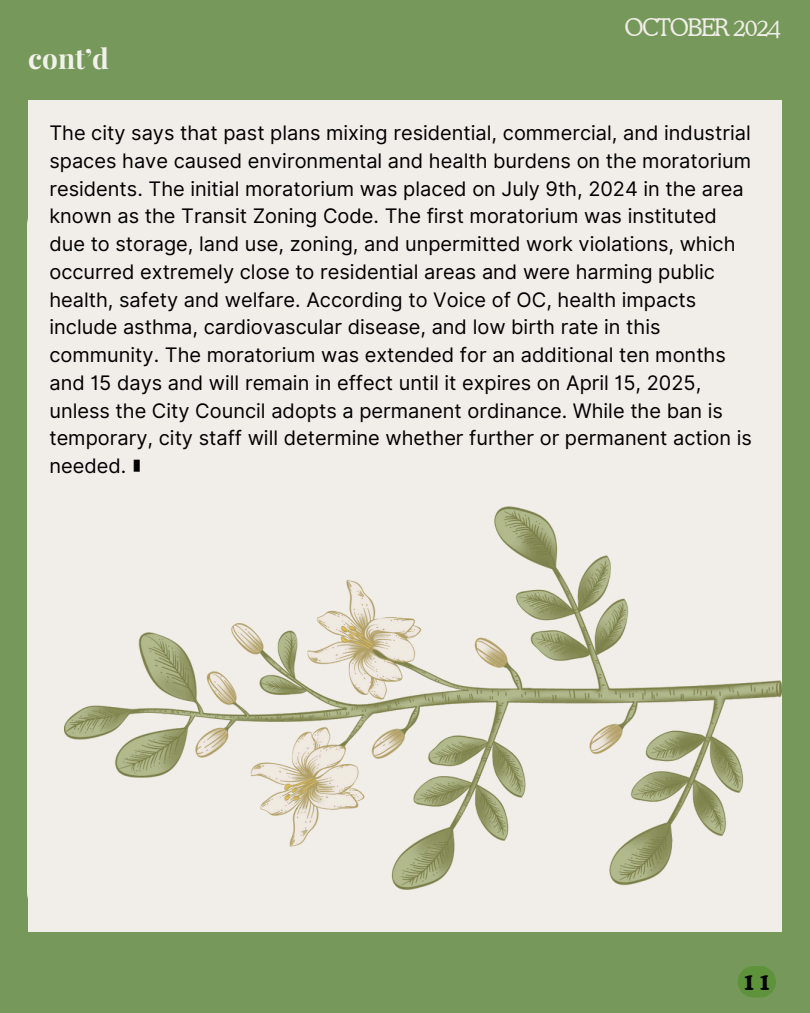
<style>
.page{position:relative;width:810px;height:1013px;background:#fff}
.page>*{position:absolute;margin:0;border:0;box-sizing:border-box;transform-origin:0 0}
.t1{font:700 28px "Playfair Display";color:#f2f1eb}
.t2{font:300 24.1px "Cooper BT";letter-spacing:-.055em;color:#f1ede9}
.t3{font:700 23px "Cooper BT";color:#000}
.t4{font:20px/27.8px "Inter";color:#000}
.s1{font-family:"Free Sans"}
</style>
<div class="page">
<div style="left:0;top:0;width:810px;height:1012px;background:#76995b"></div>
<div style="left:28px;top:100px;width:754px;height:831px;background:#f1ede9"></div>
<img style="left:65px;top:506px;width:717px;height:383px">
<div style="left:738px;top:966px;width:38px;height:31px;background:#5e923b;border-radius:16px"></div>
<p class="t1" style="left:28px;top:39px;width:82px">cont’d</p>
<p class="t2" style="left:624px;top:13px;width:158px">OCTOBER 2024</p>
<p class="t4" style="left:49px;top:119px;width:704px">The city says that past plans mixing residential, commercial, and industrial spaces have caused environmental and health burdens on the moratorium residents. The initial moratorium was placed on July 9th, 2024 in the area known as the Transit Zoning Code. The first moratorium was instituted due to storage, land use, zoning, and unpermitted work violations, which occurred extremely close to residential areas and were harming public health, safety and welfare. According to Voice of OC, health impacts include asthma, cardiovascular disease, and low birth rate in this community. The moratorium was extended for an additional ten months and 15 days and will remain in effect until it expires on April 15, 2025, unless the City Council adopts a permanent ordinance. While the ban is temporary, city staff will determine whether further or permanent action is needed. <span class="s1">∎</span></p>
<p class="t3" style="left:742px;top:967px;width:31px">11</p>
</div>
